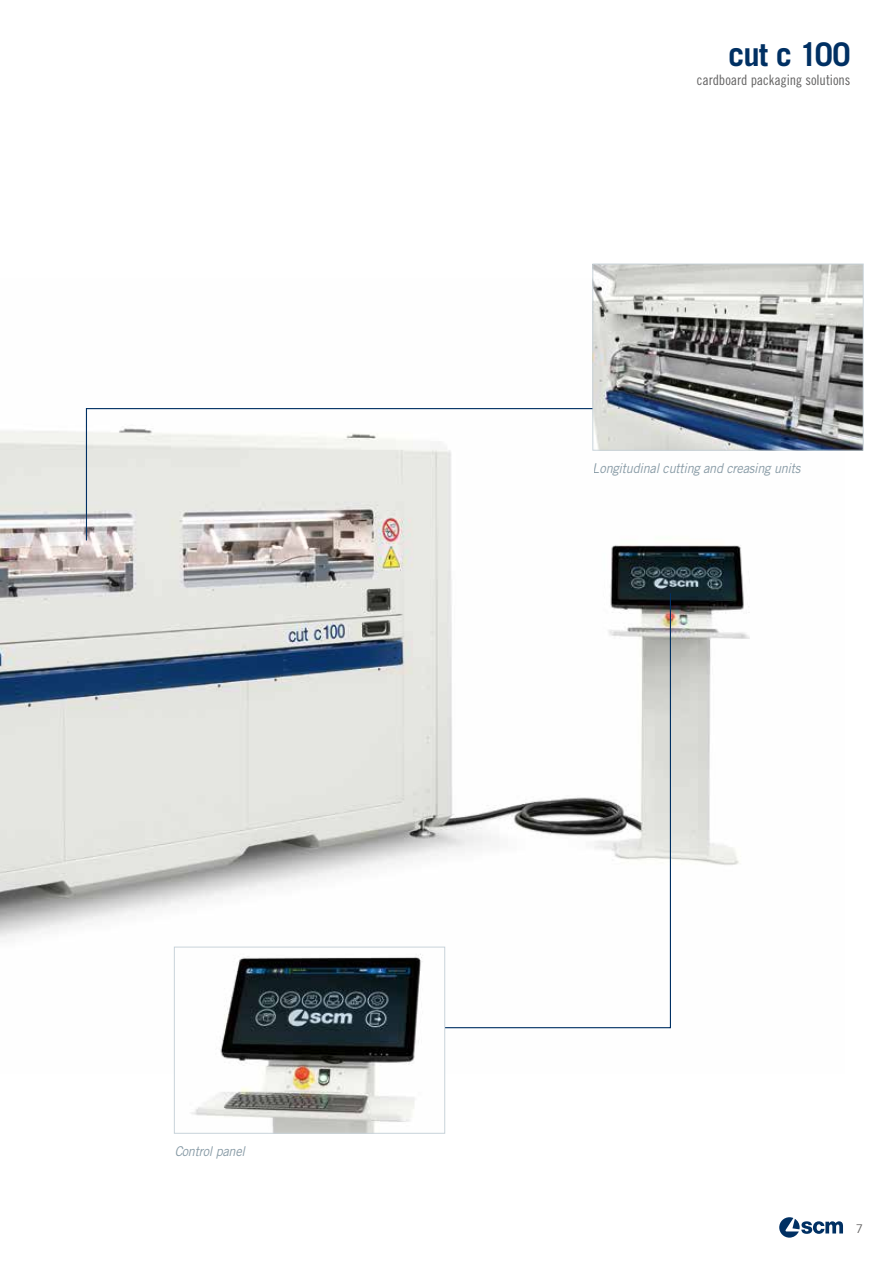
<style>
.page{position:relative;width:893px;height:1263px;background:#fff}
.page>*{position:absolute;margin:0;border:0;box-sizing:border-box;transform-origin:0 0}
.t1{font:700 32.55px "Trade Gothic LT Std";letter-spacing:-.025em;color:#003063}
.t2{font:14.4px "Trade Gothic LT Std Cn 18";letter-spacing:-.005em;color:#646363}
.t3{font:italic 13.5px "Trade Gothic LT Std";letter-spacing:-.02em;color:#889ba6;scale:.94 1}
.t4{font:12px "Trade Gothic LT Std";color:#646363}
</style>
<div class="page">
<img style="left:0;top:431px;width:750px;height:642px">
<img style="left:176px;top:949px;width:267px;height:183px">
<div style="left:174px;top:947px;width:271px;height:187px;border:1px solid #c8d3da"></div>
<svg style="left:444px;top:592px;width:227px;height:437px"></svg>
<img style="left:594px;top:266px;width:268px;height:183px">
<div style="left:592px;top:264px;width:272px;height:187px;border:1px solid #c8d3da"></div>
<svg style="left:85px;top:407px;width:509px;height:135px"></svg>
<svg style="left:779px;top:1217px;width:64px;height:20px"></svg>
<p class="t3" style="left:174px;top:1142px;width:77px">Control panel</p>
<h1 class="t1" style="left:728px;top:34px;width:124px">cut c 100</h1>
<p class="t2" style="left:697px;top:72px;width:155px">cardboard packaging solutions</p>
<p class="t3" style="left:593px;top:459px;width:222px">Longitudinal cutting and creasing units</p>
<p class="t4" style="left:856px;top:1222px;width:9px">7</p>
</div>
